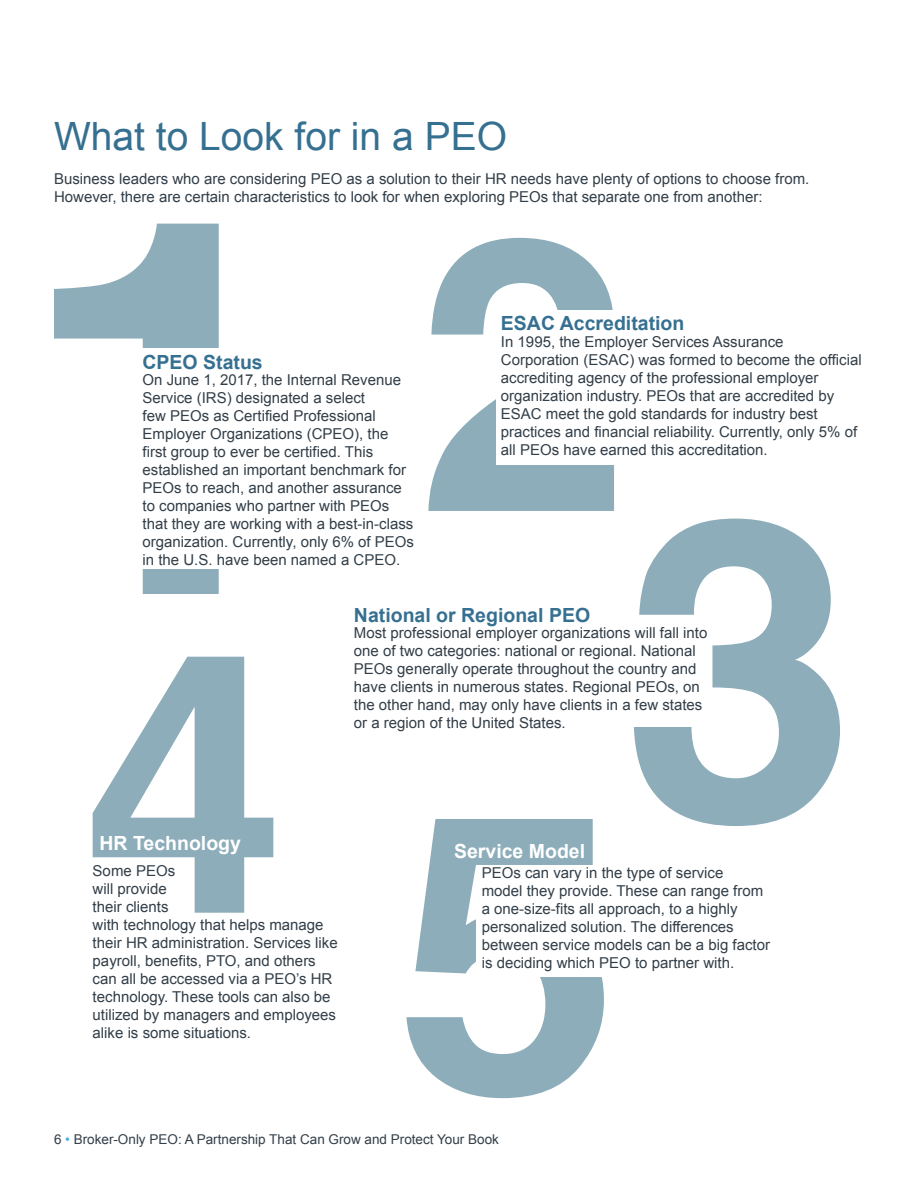
<style>
.page{position:relative;width:918px;height:1188px;background:#fff}
.page>*{position:absolute;margin:0;border:0;box-sizing:border-box;transform-origin:0 0}
.Subject_Headers{font:39px "Arial";color:#367091}
.Sub_Headers{font:700 19.5px "Arial";color:#367091}
.Sub_Headers-2{font:700 19.5px "Arial";color:#fff}
.Body{font:15px/18px "Arial";color:#323e48}
.t1{font:13.5px "Arial";color:#323e48}
.s1{color:#42aadf}
</style>
<div class="page">
<svg style="left:428px;top:238px;width:186px;height:273px;fill:#8cadb9"></svg>
<div style="left:496px;top:310px;width:248px;height:154px;background:#fff"></div>
<svg style="left:54px;top:224px;width:165px;height:370px"></svg>
<div style="left:143px;top:348px;width:109px;height:221px;background:#fff"></div>
<svg style="left:634px;top:519px;width:206px;height:307px;fill:#8cadb9"></svg>
<svg style="left:93px;top:657px;width:180px;height:256px"></svg>
<svg style="left:406px;top:819px;width:198px;height:279px;fill:#8cadb9"></svg>
<div style="left:476px;top:865px;width:217px;height:111px;background:#fff"></div>
<p class="Subject_Headers" style="left:54px;top:111px;width:455px">What to Look for in a PEO</p>
<p class="Body" style="left:54px;top:170px;width:757px">Business leaders who are considering PEO as a solution to their HR needs have plenty of options to choose from.<br>However, there are certain characteristics to look for when exploring PEOs that separate one from another:</p>
<p class="Sub_Headers" style="left:143px;top:349px;width:122px">CPEO Status</p>
<p class="Body" style="left:143px;top:371px;width:273px">On June 1, 2017, the Internal Revenue Service (IRS) designated a select<br>few PEOs as Certified Professional Employer Organizations (CPEO), the first group to ever be certified. This established an important benchmark for PEOs to reach, and another assurance to companies who partner with PEOs that they are working with a best-in-class organization. Currently, only 6% of PEOs in the U.S. have been named a CPEO.</p>
<p class="Sub_Headers" style="left:501px;top:310px;width:185px">ESAC Accreditation</p>
<p class="Body" style="left:501px;top:333px;width:362px">In 1995, the Employer Services Assurance Corporation (ESAC) was formed to become the official accrediting agency of the professional employer organization industry. PEOs that are accredited by ESAC meet the gold standards for industry best practices and financial reliability. Currently, only 5% of all PEOs have earned this accreditation.</p>
<p class="Sub_Headers" style="left:354px;top:602px;width:238px">National or Regional PEO</p>
<p class="Body" style="left:354px;top:624px;width:355px">Most professional employer organizations will fall into one of two categories: national or regional. National PEOs generally operate throughout the country and have clients in numerous states. Regional PEOs, on the other hand, may only have clients in a few states or a region of the United States.</p>
<p class="Sub_Headers-2" style="left:99px;top:830px;width:143px">HR Technology</p>
<p class="Sub_Headers-2" style="left:454px;top:839px;width:133px">Service Model</p>
<p class="Body" style="left:482px;top:864px;width:290px">PEOs can vary in the type of service<br>model they provide. These can range from a one-size-fits all approach, to a highly personalized solution. The differences between service models can be a big factor is deciding which PEO to partner with.</p>
<p class="Body" style="left:93px;top:862px;width:247px">Some PEOs<br>will provide<br>their clients<br>with technology that helps manage their HR administration. Services like payroll, benefits, PTO, and others can all be accessed via a PEO’s HR technology. These tools can also be utilized by managers and employees alike is some situations.</p>
<p class="t1" style="left:54px;top:1130px;width:446px">6 <span class="s1">•</span> Broker-Only PEO: A Partnership That Can Grow and Protect Your Book</p>
</div>
